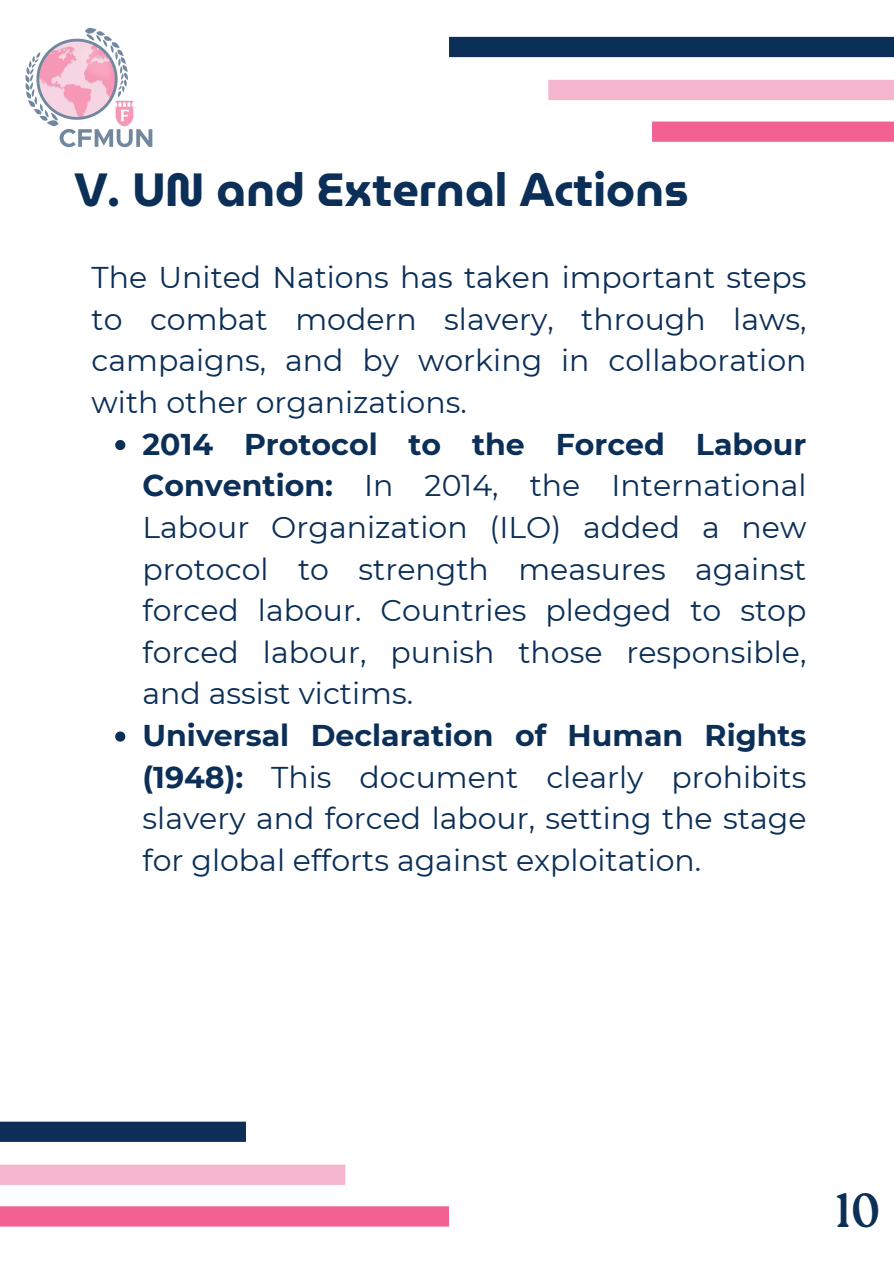
<style>
.page{position:relative;width:894px;height:1264px;background:#fff}
.page>*{position:absolute;margin:0;border:0;box-sizing:border-box;transform-origin:0 0}
.t1{font:47.85px "Roca One";color:#0b2f57}
.t2{font:700 46.5px "Museo Moderno";color:#0b2f57}
.t3{font:30px/41.7px "Montserrat";color:#0b2f57;text-align:justify}
.s1{font-weight:700}
</style>
<div class="page">
<div style="left:449px;top:37px;width:444px;height:20px;background:#0b2f57"></div>
<div style="left:548px;top:80px;width:345px;height:20px;background:#f4b5cd"></div>
<div style="left:651px;top:121px;width:242px;height:21px;background:#f26191"></div>
<svg style="left:115px;top:440px;width:10px;height:10px"></svg>
<svg style="left:115px;top:731px;width:10px;height:10px"></svg>
<img style="left:25px;top:27px;width:128px;height:121px">
<div style="left:0;top:1121px;width:246px;height:20px;background:#0b2f57"></div>
<div style="left:0;top:1164px;width:345px;height:20px;background:#f4b5cd"></div>
<div style="left:0;top:1206px;width:449px;height:20px;background:#f26191"></div>
<p class="t2" style="left:74px;top:152px;width:615px">V. UN and External Actions</p>
<p class="t3" style="left:91px;top:256px;width:716px">The United Nations has taken important steps to combat modern slavery, through laws, campaigns, and by working in collaboration with other organizations.</p>
<p class="t3" style="left:142px;top:423px;width:665px"><span class="s1">2014 Protocol to the Forced Labour Convention:</span> In 2014, the International Labour Organization (ILO) added a new protocol to strength measures against forced labour. Countries pledged to stop forced labour, punish those responsible, and assist victims.</p>
<h1 class="t3" style="left:142px;top:714px;width:665px"><span class="s1">Universal Declaration of Human Rights (1948):</span> This document clearly prohibits slavery and forced labour, setting the stage for global efforts against exploitation.</h1>
<p class="t1" style="left:834px;top:1182px;width:48px">10</p>
</div>
